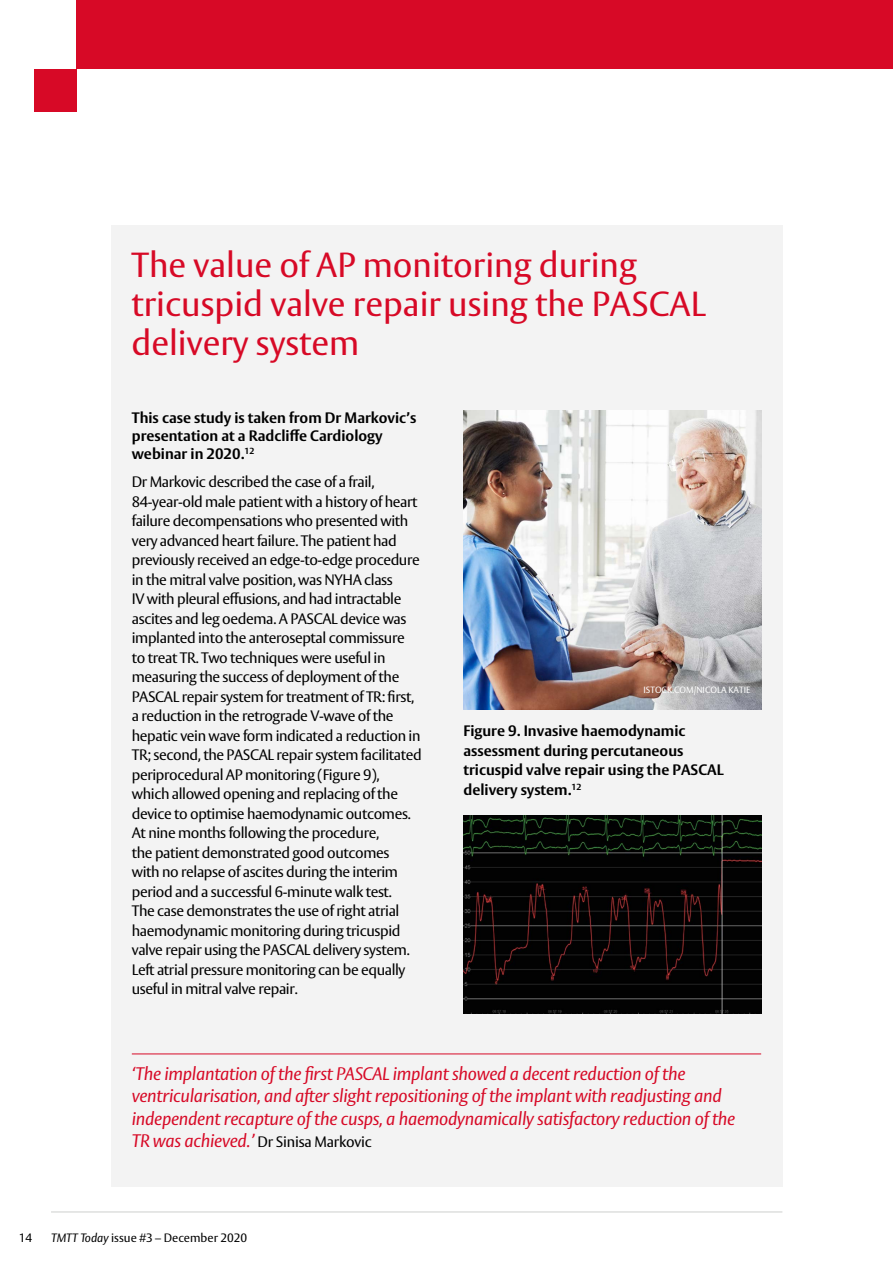
<style>
.page{position:relative;width:893px;height:1263px;background:#fff}
.page>*{position:absolute;margin:0;border:0;box-sizing:border-box;transform-origin:0 0}
.t1{font:34.5px/39px "Vesta Pro";color:#d70926}
.t2{font:italic 18px/22.5px "Vesta Pro";letter-spacing:-.015em;color:#d70926}
.t3{font:15px/19.5px "Vesta Pro";letter-spacing:-.025em;color:#000}
.t4{font:700 15px/19.5px "Vesta Pro";color:#000}
.t5{font:12px "Vesta Pro";color:#000}
.t6{font:9px "Vesta Pro";color:#fff}
.s1{font-style:italic;font-size:18px;color:#d70926}
.s2{font-style:italic}
</style>
<div class="page">
<hr style="left:51px;top:1211px;width:731px;height:1px;background:#cecfce">
<div style="left:34px;top:69px;width:43px;height:42px;background:#d70926"></div>
<div style="left:77px;top:0;width:816px;height:68px;background:#d70926"></div>
<div style="left:111px;top:225px;width:671px;height:961px;background:#f3f3f3"></div>
<img style="left:463px;top:816px;width:298px;height:197px">
<hr style="left:132px;top:1053px;width:629px;height:1px;background:#d70926">
<img style="left:463px;top:410px;width:298px;height:299px">
<h1 class="t1" style="left:131px;top:244px;width:576px">The value of AP monitoring during tricuspid valve repair using the PASCAL delivery system</h1>
<p class="t4" style="left:132px;top:409px;width:286px;line-height:18px">This case study is taken from Dr Markovic’s presentation at a Radcliffe Cardiology webinar in 2020.<sup>12</sup></p>
<p class="t3" style="left:132px;top:472px;width:291px">Dr Markovic described the case of a frail, 84-year-old male patient with a history of heart failure decompensations who presented with very advanced heart failure. The patient had previously received an edge-to-edge procedure in the mitral valve position, was NYHA class<br>IV with pleural effusions, and had intractable ascites and leg oedema. A PASCAL device was implanted into the anteroseptal commissure to treat TR. Two techniques were useful in measuring the success of deployment of the PASCAL repair system for treatment of TR: first, a reduction in the retrograde V-wave of the hepatic vein wave form indicated a reduction in TR; second, the PASCAL repair system facilitated periprocedural AP monitoring (Figure 9),<br>which allowed opening and replacing of the device to optimise haemodynamic outcomes.<br>At nine months following the procedure,<br>the patient demonstrated good outcomes<br>with no relapse of ascites during the interim period and a successful 6-minute walk test.<br>The case demonstrates the use of right atrial haemodynamic monitoring during tricuspid valve repair using the PASCAL delivery system.<br>Left atrial pressure monitoring can be equally useful in mitral valve repair.</p>
<p class="t6" style="left:643px;top:684px;width:108px">ISTOCK.COM/NICOLA KATIE</p>
<p class="t4" style="left:463px;top:721px;width:262px">Figure 9. Invasive haemodynamic assessment during percutaneous tricuspid valve repair using the PASCAL delivery system.<sup>12</sup></p>
<p class="t2" style="left:132px;top:1062px;width:605px">‘The implantation of the first PASCAL implant showed a decent reduction of the ventricularisation, and after slight repositioning of the implant with readjusting and independent recapture of the cusps, a haemodynamically satisfactory reduction of the</p>
<p class="t3" style="left:132px;top:1132px;width:241px"><span class="s1">TR was achieved.’</span> Dr Sinisa Markovic</p>
<p class="t5" style="left:19px;top:1231px;width:15px">14</p>
<p class="t5" style="left:51px;top:1231px;width:198px"><span class="s2">TMTT Today</span> issue #3 – December 2020</p>
</div>
